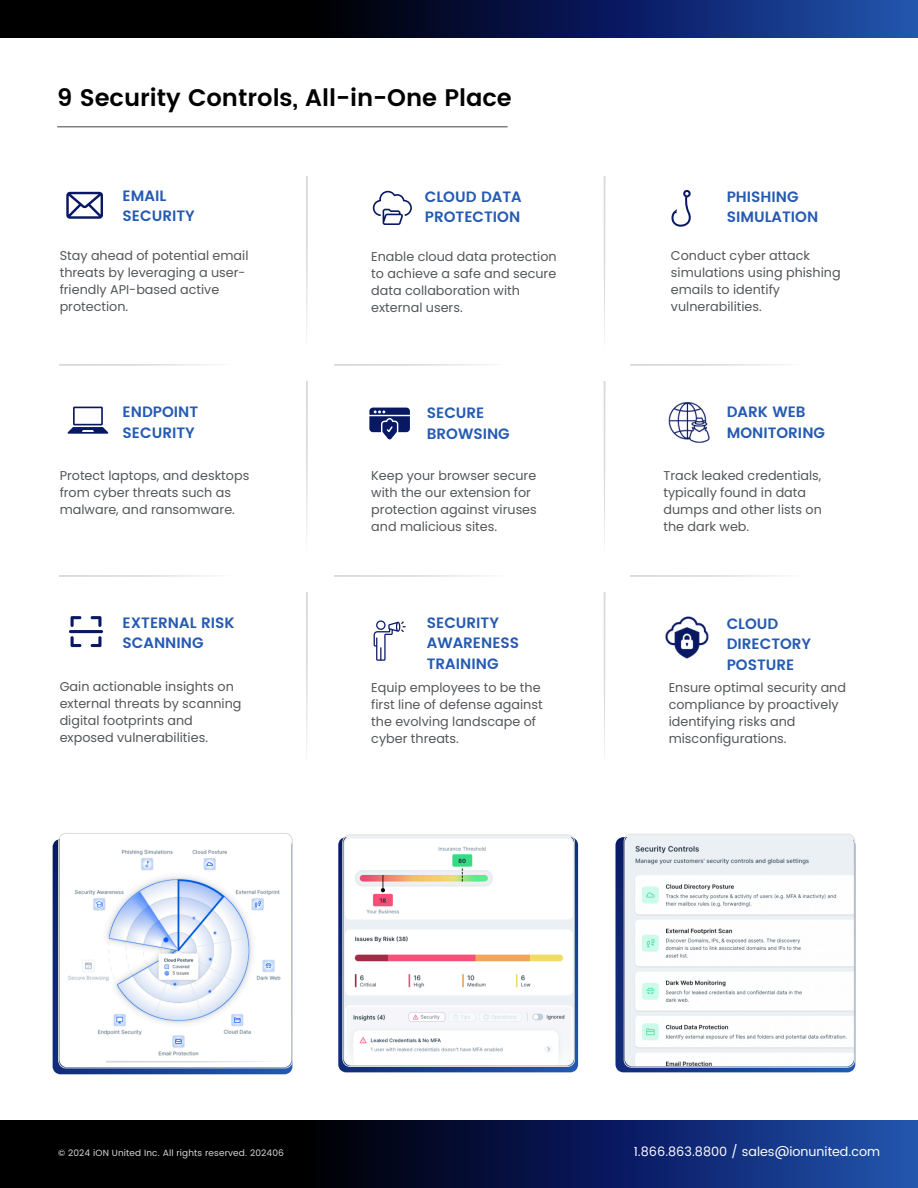
<style>
.page{position:relative;width:918px;height:1188px;background:#fff}
.page>*{position:absolute;margin:0;border:0;box-sizing:border-box;transform-origin:0 0}
.t1{font:600 24px "Poppins";color:#000}
.t2{font:600 15px/20.2px "Poppins";color:#245ab2}
.t3{font:12.75px/17px "Poppins";color:#53565a}
.t4{font:12.75px "Poppins";color:#fff}
.t5{font:9px "Poppins";letter-spacing:.015em;color:#d9d9d9}
</style>
<div class="page">
<svg style="left:306px;top:177px;width:2px;height:155px"></svg>
<svg style="left:603px;top:177px;width:3px;height:162px"></svg>
<svg style="left:66px;top:192px;width:37px;height:27px"></svg>
<svg style="left:69px;top:616px;width:34px;height:31px"></svg>
<svg style="left:68px;top:407px;width:40px;height:27px"></svg>
<svg style="left:369px;top:408px;width:41px;height:31px"></svg>
<svg style="left:373px;top:191px;width:39px;height:34px"></svg>
<img style="left:669px;top:402px;width:41px;height:41px">
<img style="left:665px;top:616px;width:44px;height:43px">
<svg style="left:335px;top:575px;width:148px;height:2px"></svg>
<svg style="left:306px;top:382px;width:2px;height:155px"></svg>
<svg style="left:603px;top:382px;width:3px;height:161px"></svg>
<svg style="left:306px;top:592px;width:2px;height:156px"></svg>
<svg style="left:603px;top:592px;width:3px;height:162px"></svg>
<svg style="left:671px;top:190px;width:20px;height:37px"></svg>
<svg style="left:53px;top:839px;width:239px;height:235px;background:#173685"></svg>
<svg style="left:58px;top:833px;width:235px;height:236px"></svg>
<svg style="left:338px;top:838px;width:240px;height:234px;background:#1f408e"></svg>
<svg style="left:616px;top:837px;width:239px;height:235px;background:#213c86"></svg>
<svg style="left:623px;top:833px;width:232px;height:234px"></svg>
<svg style="left:374px;top:620px;width:32px;height:41px"></svg>
<svg style="left:106px;top:1059px;width:172px;height:6px"></svg>
<svg style="left:335px;top:364px;width:160px;height:2px"></svg>
<svg style="left:342px;top:834px;width:233px;height:233px"></svg>
<div style="left:503px;top:842px;width:57px;height:73px;background:#fff"></div>
<svg style="left:0;top:0;width:918px;height:37px;background:#08153c"></svg>
<hr style="left:57px;top:126px;width:451px;height:1px;background:#53565a">
<svg style="left:631px;top:575px;width:148px;height:2px"></svg>
<svg style="left:631px;top:364px;width:160px;height:2px"></svg>
<svg style="left:60px;top:575px;width:149px;height:2px"></svg>
<svg style="left:60px;top:364px;width:160px;height:2px"></svg>
<svg style="left:0;top:1121px;width:918px;height:67px;background:#08163c"></svg>
<p class="t1" style="left:57px;top:81px;width:456px">9 Security Controls, All-in-One Place</p>
<p class="t2" style="left:123px;top:185px;width:74px">EMAIL<br>SECURITY</p>
<h2 class="t2" style="left:425px;top:186px;width:98px">CLOUD DATA<br>PROTECTION</h2>
<p class="t3" style="left:60px;top:247px;width:190px">Stay ahead of potential email threats by leveraging a user&shy;friendly API-based active protection.</p>
<p class="t3" style="left:371px;top:248px;width:187px">Enable cloud data protection to achieve a safe and secure data collaboration with external users.</p>
<h3 class="t2" style="left:727px;top:186px;width:93px">PHISHING<br>SIMULATION</h3>
<p class="t3" style="left:671px;top:247px;width:171px">Conduct cyber attack simulations using phishing emails to identify vulnerabilities.</p>
<p class="t2" style="left:123px;top:402px;width:77px">ENDPOINT<br>SECURITY</p>
<h2 class="t2" style="left:427px;top:403px;width:85px">SECURE<br>BROWSING</h2>
<h3 class="t2" style="left:727px;top:402px;width:100px">DARK WEB<br>MONITORING</h3>
<h2 class="t3" style="left:60px;top:467px;width:191px">Protect laptops, and desktops from cyber threats such as malware, and ransomware.</h2>
<h3 class="t3" style="left:371px;top:467px;width:167px">Keep your browser secure with the our extension for protection against viruses and malicious sites.</h3>
<p class="t3" style="left:664px;top:467px;width:160px">Track leaked credentials, typically found in data dumps and other lists on the dark web.</p>
<p class="t2" style="left:123px;top:613px;width:114px">EXTERNAL RISK<br>SCANNING</p>
<p class="t3" style="left:60px;top:678px;width:183px">Gain actionable insights on external threats by scanning digital footprints and exposed vulnerabilities.</p>
<h3 class="t2" style="left:427px;top:613px;width:94px">SECURITY<br>AWARENESS<br>TRAINING</h3>
<p class="t3" style="left:371px;top:679px;width:173px">Equip employees to be the first line of defense against the evolving landscape of cyber threats.</p>
<p class="t2" style="left:727px;top:614px;width:86px">CLOUD<br>DIRECTORY<br>POSTURE</p>
<h2 class="t3" style="left:669px;top:679px;width:179px">Ensure optimal security and compliance by proactively identifying risks and misconfigurations.</h2>
<h3 class="t5" style="left:58px;top:1146px;width:228px">© 2024 iON United Inc. All rights reserved. 202406</h3>
<h2 class="t4" style="left:634px;top:1143px;width:248px">1.866.863.8800 / sales@ionunited.com</h2>
</div>
